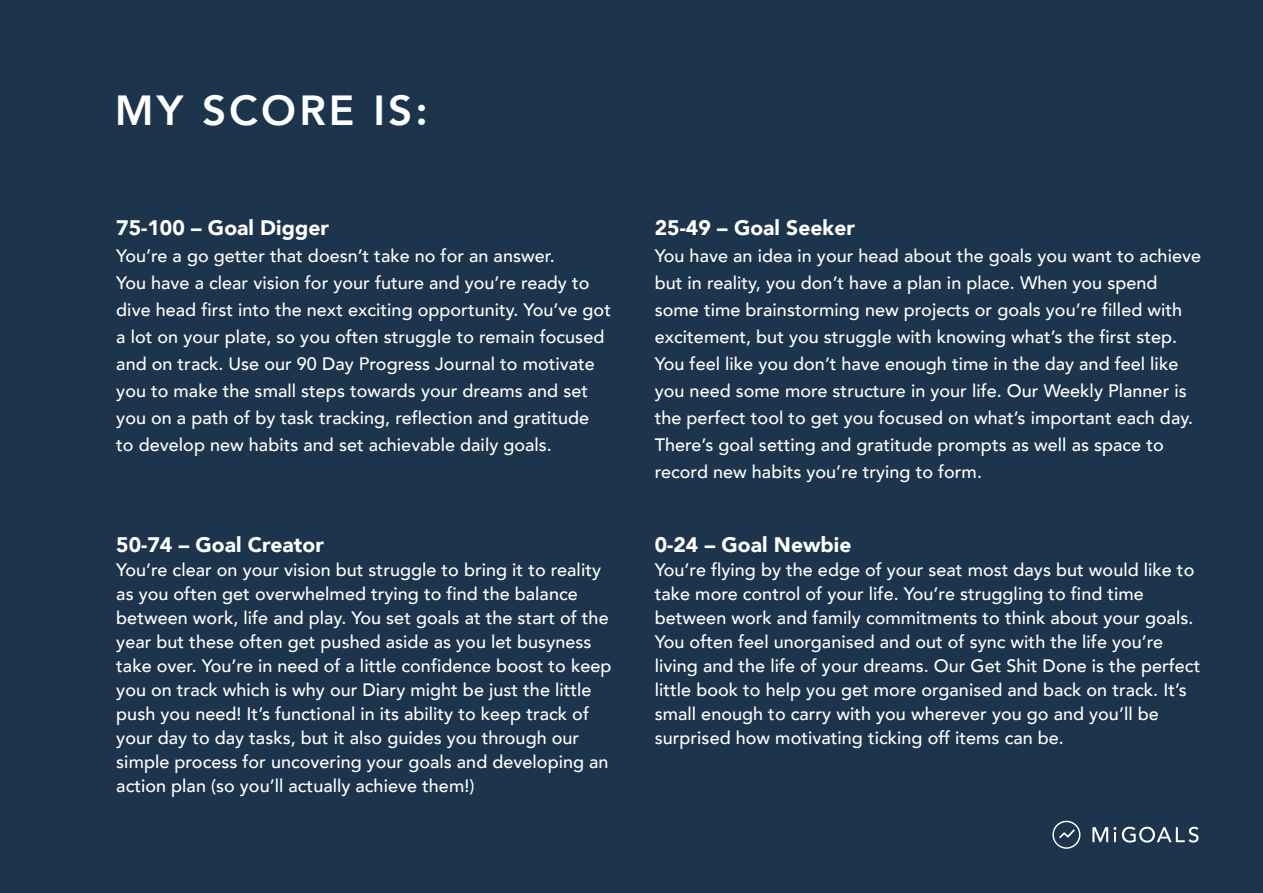
<style>
.page{position:relative;width:1263px;height:893px;background:#1c354c}
.page>*{position:absolute;margin:0;border:0;box-sizing:border-box;transform-origin:0 0}
.t1{font:800 42px "Avenir";letter-spacing:.075em;color:#fff}
.t2{font:900 21px "Avenir";color:#fff}
.t3{font:500 18px/24px "Avenir";color:#fff}
</style>
<div class="page">
<svg style="left:1092px;top:827px;width:24px;height:15px"></svg>
<svg style="left:1122px;top:827px;width:76px;height:16px"></svg>
<svg style="left:1052px;top:821px;width:28px;height:28px"></svg>
<h1 class="t1" style="left:115px;top:77px;width:315px">MY SCORE IS:</h1>
<p class="t2" style="left:116px;top:210px;width:214px">75-100 – Goal Digger</p>
<p class="t3" style="left:116px;top:242px;width:496px;line-height:27px">You’re a go getter that doesn’t take no for an answer.<br>You have a clear vision for your future and you’re ready to dive head first into the next exciting opportunity. You’ve got a lot on your plate, so you often struggle to remain focused and on track. Use our 90 Day Progress Journal to motivate you to make the small steps towards your dreams and set you on a path of by task tracking, reflection and gratitude to develop new habits and set achievable daily goals.</p>
<p class="t2" style="left:116px;top:527px;width:209px">50-74 – Goal Creator</p>
<p class="t3" style="left:116px;top:557px;width:497px">You’re clear on your vision but struggle to bring it to reality as you often get overwhelmed trying to find the balance between work, life and play. You set goals at the start of the year but these often get pushed aside as you let busyness take over. You’re in need of a little confidence boost to keep you on track which is why our Diary might be just the little push you need! It’s functional in its ability to keep track of your day to day tasks, but it also guides you through our simple process for uncovering your goals and developing an action plan (so you’ll actually achieve them!)</p>
<p class="t2" style="left:655px;top:210px;width:202px">25-49 – Goal Seeker</p>
<p class="t3" style="left:655px;top:242px;width:548px;line-height:27px">You have an idea in your head about the goals you want to achieve but in reality, you don’t have a plan in place. When you spend some time brainstorming new projects or goals you’re filled with excitement, but you struggle with knowing what’s the first step.<br>You feel like you don’t have enough time in the day and feel like you need some more structure in your life. Our Weekly Planner is the perfect tool to get you focused on what’s important each day.<br>There’s goal setting and gratitude prompts as well as space to record new habits you’re trying to form.</p>
<p class="t2" style="left:655px;top:527px;width:198px">0-24 – Goal Newbie</p>
<p class="t3" style="left:655px;top:557px;width:547px">You’re flying by the edge of your seat most days but would like to take more control of your life. You’re struggling to find time between work and family commitments to think about your goals.<br>You often feel unorganised and out of sync with the life you’re living and the life of your dreams. Our Get Shit Done is the perfect little book to help you get more organised and back on track. It’s small enough to carry with you wherever you go and you’ll be surprised how motivating ticking off items can be.</p>
</div>
